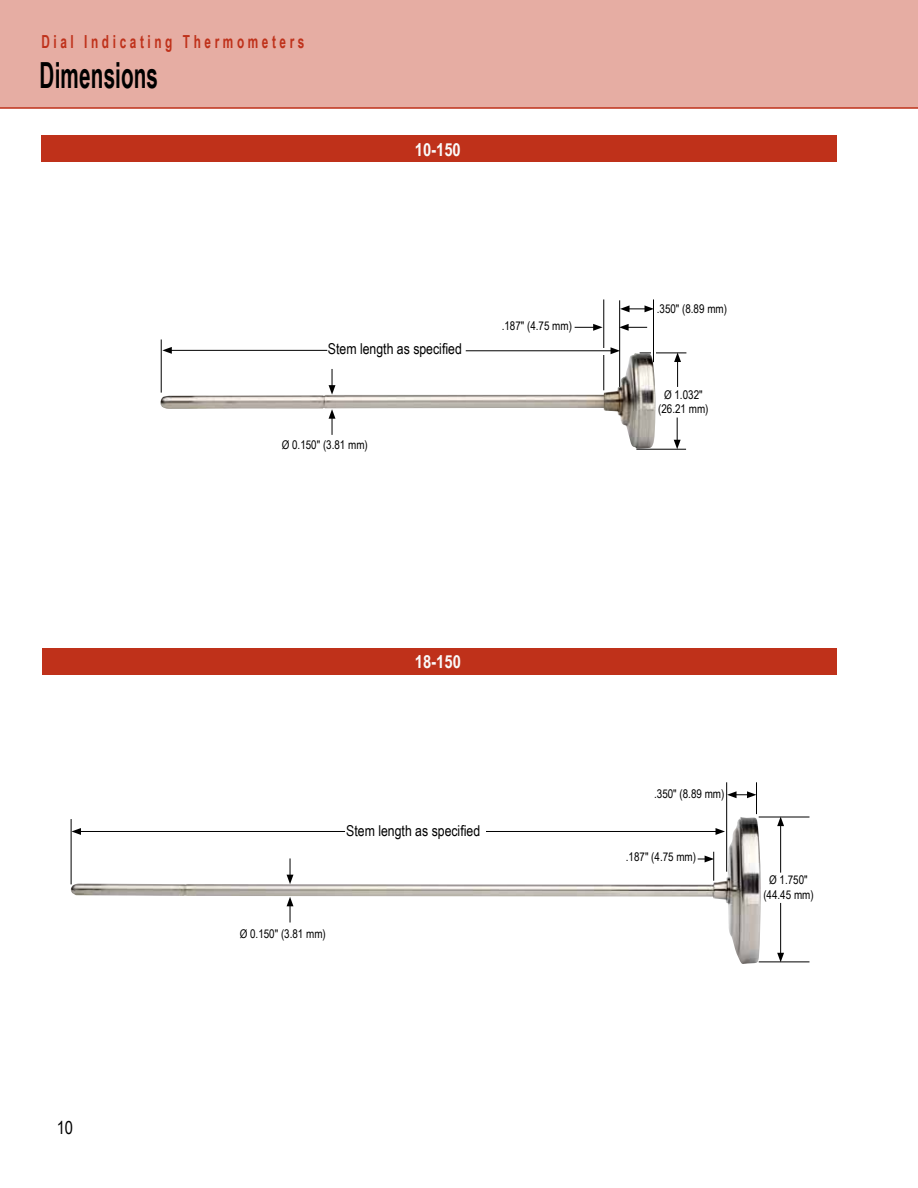
<style>
.page{position:relative;width:918px;height:1188px;background:#fff}
.page>*{position:absolute;margin:0;border:0;box-sizing:border-box;transform-origin:0 0}
.t1{font:700 36px "Arial Narrow";letter-spacing:.005em;color:#000;scale:.7 1}
.t2{font:700 18px "Arial Narrow";letter-spacing:.25em;color:#bf311a;scale:.8 1}
.t3{font:700 18px "Arial Narrow";color:#fafafa}
.t4{font:18px "Arial Narrow";color:#000}
.t5{font:15px "Arial Narrow";color:#000}
.t6{font:12px/14.4px "Arial Narrow";color:#000;text-align:center}
</style>
<div class="page">
<img style="left:71px;top:817px;width:690px;height:147px">
<img style="left:160px;top:353px;width:496px;height:96px">
<div style="left:0;top:0;width:918px;height:108px;background:#e6ada3"></div>
<div style="left:42px;top:649px;width:795px;height:26px;background:#bf311a"></div>
<div style="left:41px;top:136px;width:796px;height:26px;background:#bf311a"></div>
<svg style="left:727px;top:791px;width:29px;height:7px"></svg>
<svg style="left:287px;top:897px;width:6px;height:26px"></svg>
<svg style="left:287px;top:858px;width:6px;height:26px"></svg>
<hr style="left:756px;top:782px;width:1px;height:32px;background:#000">
<hr style="left:780px;top:824px;width:1px;height:49px;background:#000">
<svg style="left:777px;top:818px;width:7px;height:8px"></svg>
<hr style="left:780px;top:903px;width:1px;height:52px;background:#000">
<svg style="left:777px;top:953px;width:7px;height:9px"></svg>
<hr style="left:79px;top:831px;width:266px;height:1px;background:#000">
<svg style="left:72px;top:828px;width:9px;height:7px"></svg>
<hr style="left:486px;top:831px;width:232px;height:1px;background:#000">
<svg style="left:716px;top:828px;width:9px;height:7px"></svg>
<hr style="left:71px;top:819px;width:1px;height:65px;background:#000">
<hr style="left:726px;top:782px;width:1px;height:90px;background:#000">
<hr style="left:759px;top:817px;width:50px;height:1px;background:#000">
<hr style="left:759px;top:962px;width:50px;height:1px;background:#000">
<hr style="left:0;top:107px;width:918px;height:2px;background:#bf311a">
<hr style="left:161px;top:339px;width:1px;height:54px;background:#000">
<hr style="left:603px;top:299px;width:1px;height:91px;background:#000">
<hr style="left:169px;top:350px;width:158px;height:1px;background:#000">
<svg style="left:162px;top:347px;width:10px;height:7px"></svg>
<hr style="left:466px;top:350px;width:147px;height:1px;background:#000">
<svg style="left:611px;top:347px;width:8px;height:7px"></svg>
<hr style="left:619px;top:300px;width:1px;height:87px;background:#000">
<hr style="left:640px;top:353px;width:46px;height:1px;background:#000">
<hr style="left:636px;top:449px;width:50px;height:1px;background:#000">
<svg style="left:674px;top:418px;width:7px;height:31px"></svg>
<svg style="left:674px;top:353px;width:7px;height:34px"></svg>
<hr style="left:653px;top:299px;width:1px;height:63px;background:#000">
<svg style="left:329px;top:409px;width:6px;height:26px"></svg>
<svg style="left:329px;top:369px;width:6px;height:26px"></svg>
<svg style="left:620px;top:305px;width:33px;height:7px"></svg>
<svg style="left:575px;top:324px;width:28px;height:7px"></svg>
<svg style="left:619px;top:324px;width:28px;height:7px"></svg>
<svg style="left:698px;top:852px;width:16px;height:29px"></svg>
<h2 class="t2" style="left:41px;top:28px;width:331px">Dial Indicating Thermometers</h2>
<h1 class="t1" style="left:40px;top:49px;width:171px">Dimensions</h1>
<h2 class="t3" style="left:415px;top:137px;width:47px">10-150</h2>
<p class="t5" style="left:328px;top:338px;width:136px">Stem length as specified</p>
<p class="t6" style="left:282px;top:437px;width:88px">Ø 0.150" (3.81 mm)</p>
<p class="t6" style="left:502px;top:318px;width:72px">.187" (4.75 mm)</p>
<p class="t6" style="left:657px;top:301px;width:72px">.350" (8.89 mm)</p>
<p class="t6" style="left:658px;top:387px;width:52px">Ø 1.032″ (26.21 mm)</p>
<h2 class="t4" style="left:57px;top:1115px;width:18px">10</h2>
<h2 class="t3" style="left:415px;top:648px;width:47px">18-150</h2>
<p class="t5" style="left:346px;top:820px;width:136px">Stem length as specified</p>
<p class="t6" style="left:240px;top:926px;width:88px">Ø 0.150" (3.81 mm)</p>
<p class="t6" style="left:654px;top:786px;width:72px">.350" (8.89 mm)</p>
<p class="t6" style="left:626px;top:849px;width:72px">.187" (4.75 mm)</p>
<p class="t6" style="left:763px;top:872px;width:52px">Ø 1.750" (44.45 mm)</p>
</div>
